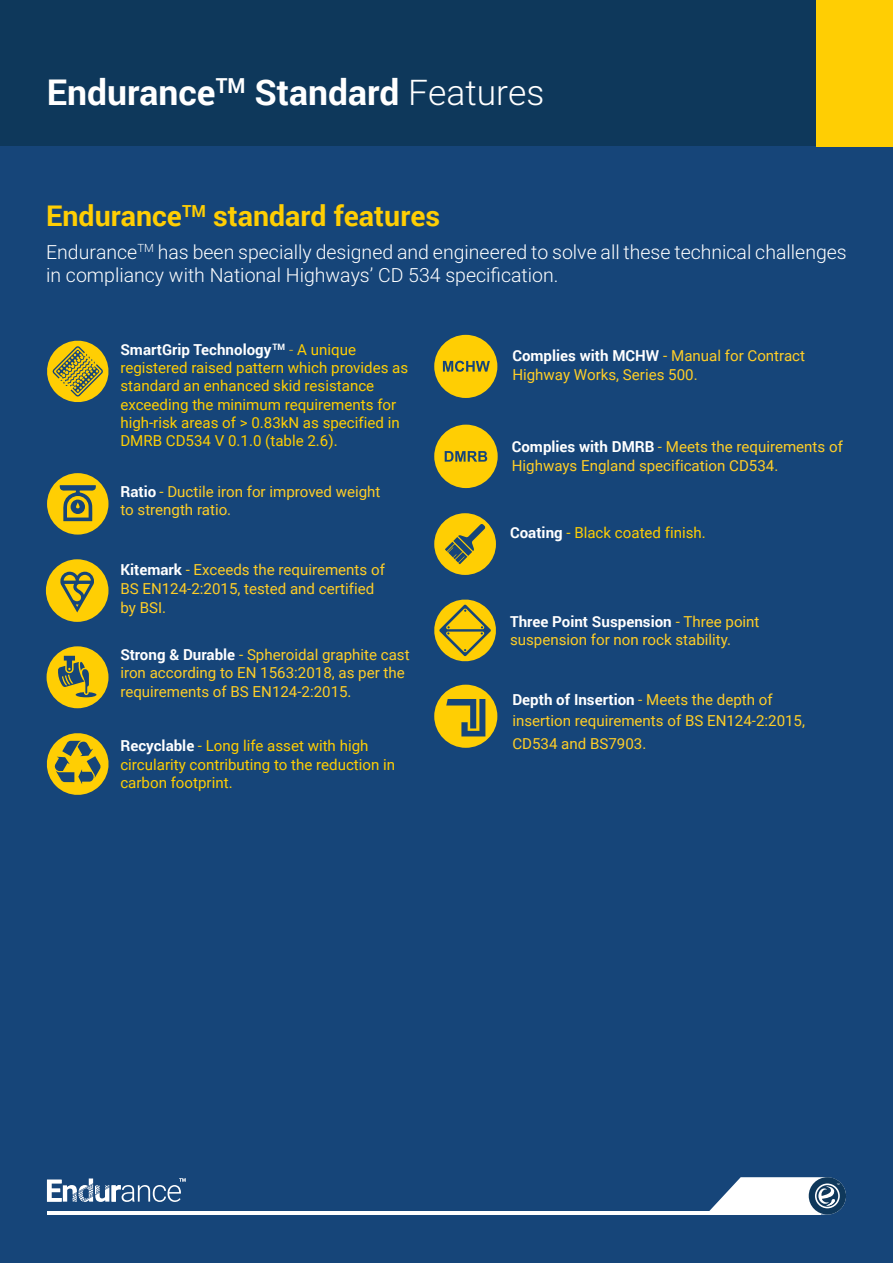
<style>
.page{position:relative;width:893px;height:1263px;background:#fff}
.page>*{position:absolute;margin:0;border:0;box-sizing:border-box;transform-origin:0 0}
.t1{font:700 35.4px "Roboto";color:#fff}
.t2{font:700 28.5px "Roboto";color:#ffce03}
.t3{font:300 19.5px/23.4px "Roboto";color:#fff}
.t4{font:15.15px/18.8px "Roboto";color:#ffce27}
.t5{font:15.15px/18.1px "Roboto";color:#ffce03}
.s1{font-weight:300}
.s2{font-weight:700;color:#fff}
.s3{font-weight:300;color:#ffce27}
</style>
<div class="page">
<div style="left:0;top:146px;width:893px;height:1117px;background:#164579"></div>
<hr style="left:47px;top:1211px;width:774px;height:3px;background:#fff">
<svg style="left:47px;top:1178px;width:139px;height:24px"></svg>
<svg style="left:709px;top:1177px;width:137px;height:37px"></svg>
<div style="left:0;top:0;width:893px;height:146px;background:#0e385b"></div>
<div style="left:817px;top:0;width:76px;height:146px;background:#ffce03"></div>
<svg style="left:47px;top:340px;width:62px;height:62px"></svg>
<svg style="left:47px;top:473px;width:61px;height:62px"></svg>
<svg style="left:46px;top:733px;width:63px;height:62px"></svg>
<svg style="left:434px;top:513px;width:62px;height:62px"></svg>
<svg style="left:434px;top:599px;width:62px;height:63px"></svg>
<svg style="left:47px;top:646px;width:61px;height:62px"></svg>
<svg style="left:46px;top:559px;width:62px;height:63px"></svg>
<svg style="left:434px;top:685px;width:63px;height:63px"></svg>
<svg style="left:434px;top:335px;width:63px;height:63px"></svg>
<svg style="left:434px;top:425px;width:64px;height:63px"></svg>
<h1 class="t1" style="left:47px;top:67px;width:499px">Endurance<sup>TM</sup> Standard <span class="s1">Features</span></h1>
<h2 class="t2" style="left:46px;top:196px;width:395px">Endurance<sup>TM</sup> standard features</h2>
<p class="t3" style="left:46px;top:239px;width:802px">Endurance<sup>TM</sup> has been specially designed and engineered to solve all these technical challenges in compliancy with National Highways’ CD 534 specification.</p>
<p class="t5" style="left:120px;top:340px;width:289px"><span class="s2">SmartGrip Technology</span><sup>TM</sup> <span class="s3">-</span> A unique registered raised pattern which provides as standard an enhanced skid resistance exceeding the minimum requirements for high-risk areas of &gt; 0.83kN as specified in DMRB CD534 V 0.1.0 (table 2.6).</p>
<p class="t4" style="left:120px;top:482px;width:262px;line-height:18.1px"><span class="s2">Ratio</span> - Ductile iron for improved weight to strength ratio.</p>
<p class="t4" style="left:120px;top:560px;width:266px"><span class="s2">Kitemark</span> - Exceeds the requirements of<br>BS EN124-2:2015, tested and certified by BSI.</p>
<p class="t4" style="left:120px;top:644px;width:291px"><span class="s2">Strong &amp; Durable</span> - Spheroidal graphite cast iron according to EN 1563:2018, as per the requirements of BS EN124-2:2015.</p>
<p class="t5" style="left:120px;top:736px;width:276px;line-height:18.6px"><span class="s2">Recyclable</span> - Long life asset with high circularity contributing to the reduction in carbon footprint.</p>
<p class="t4" style="left:512px;top:346px;width:294px"><span class="s2">Complies with MCHW</span> - Manual for Contract<br>Highway Works, Series 500.</p>
<p class="t4" style="left:512px;top:437px;width:333px"><span class="s2">Complies with DMRB</span> - Meets the requirements of<br>Highways England specification CD534.</p>
<p class="t5" style="left:510px;top:523px;width:197px"><span class="s2">Coating</span> - Black coated finish.</p>
<p class="t4" style="left:510px;top:612px;width:251px;line-height:18.1px"><span class="s2">Three Point Suspension</span> - Three point suspension for non rock stability.</p>
<p class="t4" style="left:512px;top:689px;width:294px;line-height:21.1px"><span class="s2">Depth of Insertion</span> - Meets the depth of insertion requirements of BS EN124-2:2015,</p>
<p class="t4" style="left:512px;top:734px;width:135px">CD534 and BS7903.</p>
</div>
